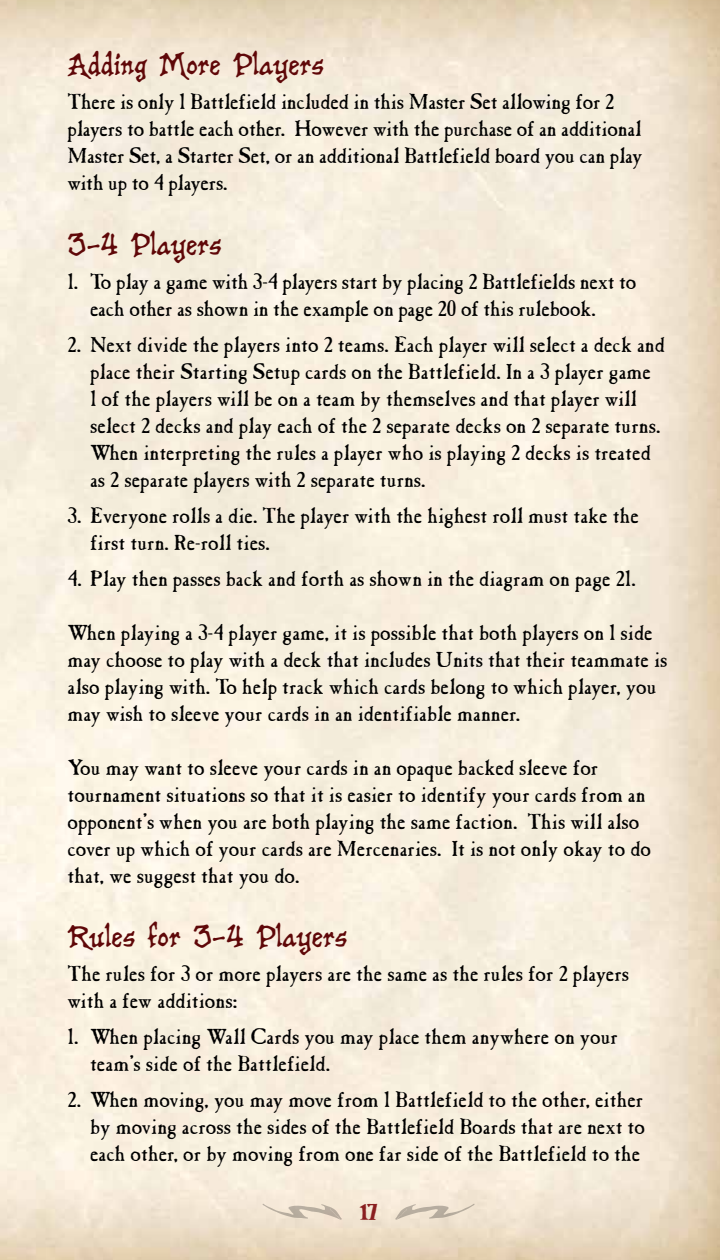
<style>
.page{position:relative;width:720px;height:1260px;background:#fff}
.page>*{position:absolute;margin:0;border:0;box-sizing:border-box;transform-origin:0 0}
.t1{font:31.25px "Old Crone BB";color:#5f0708}
.t2{font:27.5px "Dwarven Axe BB";color:#8a1e20}
.t3{font:22.5px/27px "Casablanca Antique Plain";color:#000}
</style>
<div class="page">
<svg style="left:395px;top:1204px;width:80px;height:16px"></svg>
<svg style="left:263px;top:1204px;width:79px;height:16px"></svg>
<h1 class="t1" style="left:68px;top:43px;width:258px">Adding More Players</h1>
<p class="t3" style="left:68px;top:89px;width:577px">There is only 1 Battlefield included in this Master Set allowing for 2 players to battle each other. However with the purchase of an additional Master Set, a Starter Set, or an additional Battlefield board you can play with up to 4 players.</p>
<h1 class="t1" style="left:68px;top:222px;width:156px">3-4 Players</h1>
<p class="t3" style="left:90px;top:268px;width:548px;text-indent:-22px">1. To play a game with 3-4 players start by placing 2 Battlefields next to each other as shown in the example on page 20 of this rulebook.</p>
<p class="t3" style="left:90px;top:331px;width:576px;text-indent:-22px">2. Next divide the players into 2 teams. Each player will select a deck and place their Starting Setup cards on the Battlefield. In a 3 player game<br>1 of the players will be on a team by themselves and that player will select 2 decks and play each of the 2 separate decks on 2 separate turns.<br>When interpreting the rules a player who is playing 2 decks is treated as 2 separate players with 2 separate turns.</p>
<p class="t3" style="left:90px;top:502px;width:550px;text-indent:-22px">3. Everyone rolls a die. The player with the highest roll must take the first turn. Re-roll ties.</p>
<p class="t3" style="left:68px;top:565px;width:570px">4. Play then passes back and forth as shown in the diagram on page 21.</p>
<p class="t3" style="left:68px;top:619px;width:602px">When playing a 3-4 player game, it is possible that both players on 1 side may choose to play with a deck that includes Units that their teammate is also playing with. To help track which cards belong to which player, you may wish to sleeve your cards in an identifiable manner.</p>
<p class="t3" style="left:68px;top:754px;width:585px">You may want to sleeve your cards in an opaque backed sleeve for tournament situations so that it is easier to identify your cards from an opponent’s when you are both playing the same faction. This will also cover up which of your cards are Mercenaries. It is not only okay to do that, we suggest that you do.</p>
<h1 class="t1" style="left:68px;top:915px;width:281px">Rules for 3-4 Players</h1>
<p class="t3" style="left:68px;top:961px;width:563px">The rules for 3 or more players are the same as the rules for 2 players with a few additions:</p>
<p class="t3" style="left:90px;top:1024px;width:530px;text-indent:-22px">1. When placing Wall Cards you may place them anywhere on your team’s side of the Battlefield.</p>
<p class="t3" style="left:90px;top:1087px;width:557px;text-align:justify;text-indent:-22px">2. When moving, you may move from 1 Battlefield to the other, either by moving across the sides of the Battlefield Boards that are next to each other, or by moving from one far side of the Battlefield to the</p>
<p class="t2" style="left:360px;top:1197px;width:19px">17</p>
</div>
